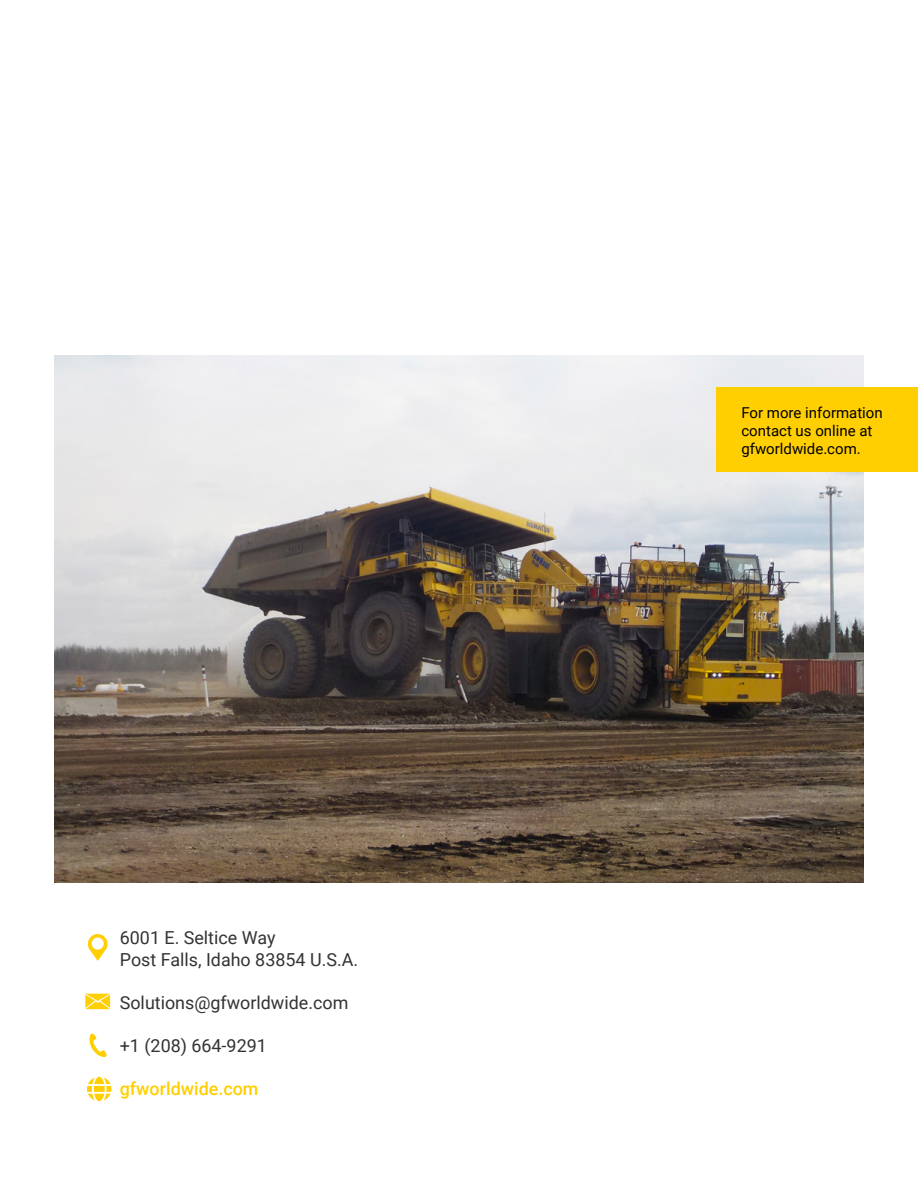
<style>
.page{position:relative;width:918px;height:1188px;background:#fff}
.page>*{position:absolute;margin:0;border:0;box-sizing:border-box;transform-origin:0 0}
.t1{font:17.85px/21.5px "Roboto";color:#333}
.t2{font:500 17.85px "Roboto";color:#ffcf01}
.t3{font:15px/18px "Roboto";color:#000}
</style>
<div class="page">
<img style="left:54px;top:355px;width:810px;height:527px">
<svg style="left:85px;top:994px;width:25px;height:15px"></svg>
<svg style="left:87px;top:1077px;width:24px;height:24px"></svg>
<svg style="left:87px;top:934px;width:21px;height:27px"></svg>
<svg style="left:89px;top:1034px;width:18px;height:23px"></svg>
<div style="left:716px;top:388px;width:202px;height:84px;background:#ffcf01"></div>
<p class="t1" style="left:120px;top:927px;width:240px">6001 E. Seltice Way<br>Post Falls, Idaho 83854 U.S.A.</p>
<p class="t1" style="left:120px;top:991px;width:230px">Solutions@gfworldwide.com</p>
<p class="t1" style="left:120px;top:1034px;width:149px">+1 (208) 664-9291</p>
<p class="t2" style="left:120px;top:1076px;width:140px">gfworldwide.com</p>
<p class="t3" style="left:741px;top:403px;width:143px">For more information contact us online at gfworldwide.com.</p>
</div>
